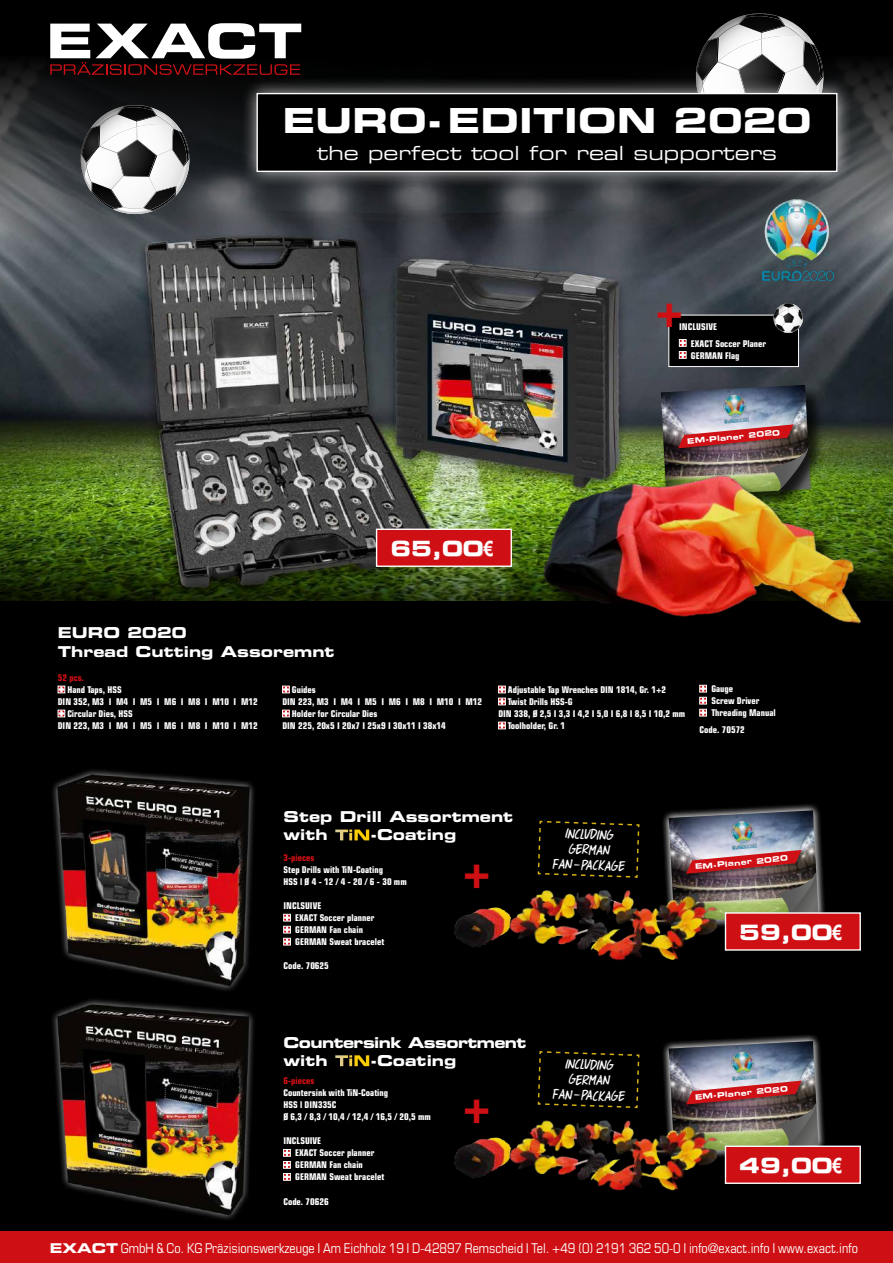
<style>
.page{position:relative;width:893px;height:1263px;background:#000}
.page>*{position:absolute;margin:0;border:0;box-sizing:border-box;transform-origin:0 0}
.t1{font:700 46.5px "Eurostile";color:#ce0f13}
.t2{font:34.5px "Eurostile Bold Extended Two";letter-spacing:.01em;color:#fff}
.t3{font:21px "Eurostile Bold Extended Two";color:#fff}
.t4{font:19.5px "Eurostile Extended Two";color:#fff}
.t5{font:15px/18.6px "Eurostile Bold Extended Two";color:#fff}
.t6{font:15px/18.6px "Eurostile Bold Extended Two";letter-spacing:-.04em;color:#fff}
.t7{font:14.7px/15.5px "DK Spaghetti And Cheese";color:#fff;text-align:center}
.t8{font:condensed 13.5px "Eurostile";color:#fff}
.t9{font:700 condensed 9.3px/12px "Eurostile";color:#fff}
.t10{font:700 condensed 9.3px "Eurostile";color:#ce0f13}
.t11{font:7.5px "Eurostile Bold Extended Two";color:#fff}
.s1{font-family:"Arial Narrow";font-weight:700}
.s2{font-family:"Eurostile Bold Extended Two";font-stretch:normal}
</style>
<div class="page">
<img style="left:0;top:23px;width:893px;height:577px">
<div style="left:0;top:1232px;width:893px;height:31px;background:#ce0f13"></div>
<svg style="left:50px;top:23px;width:251px;height:52px"></svg>
<img style="left:52px;top:770px;width:202px;height:221px">
<img style="left:52px;top:999px;width:202px;height:221px">
<svg style="left:283px;top:914px;width:8px;height:7px"></svg>
<svg style="left:284px;top:915px;width:6px;height:5px"></svg>
<svg style="left:283px;top:926px;width:8px;height:7px"></svg>
<svg style="left:284px;top:927px;width:6px;height:5px"></svg>
<svg style="left:283px;top:938px;width:8px;height:7px"></svg>
<svg style="left:284px;top:939px;width:6px;height:5px"></svg>
<svg style="left:283px;top:1149px;width:8px;height:7px"></svg>
<svg style="left:284px;top:1150px;width:6px;height:5px"></svg>
<svg style="left:283px;top:1161px;width:8px;height:7px"></svg>
<svg style="left:284px;top:1162px;width:6px;height:5px"></svg>
<svg style="left:283px;top:1173px;width:8px;height:7px"></svg>
<svg style="left:284px;top:1174px;width:6px;height:5px"></svg>
<img style="left:454px;top:907px;width:51px;height:41px">
<img style="left:454px;top:1137px;width:51px;height:41px">
<svg style="left:537px;top:820px;width:103px;height:54px"></svg>
<svg style="left:537px;top:1051px;width:103px;height:53px"></svg>
<div style="left:661px;top:803px;width:165px;height:126px;background:#fff;opacity:.75"></div>
<img style="left:669px;top:810px;width:147px;height:64px">
<img style="left:686px;top:850px;width:132px;height:62px">
<div style="left:661px;top:1034px;width:165px;height:126px;background:#fff;opacity:.75"></div>
<img style="left:686px;top:1080px;width:132px;height:65px">
<img style="left:505px;top:874px;width:220px;height:87px">
<div style="left:725px;top:912px;width:136px;height:39px;background:#ce0f13;border:1px solid #fff"></div>
<div style="left:741px;top:924px;width:101px;height:19px;background:#fff;opacity:.25"></div>
<img style="left:505px;top:1104px;width:220px;height:87px">
<div style="left:725px;top:1145px;width:136px;height:39px;background:#ce0f13;border:1px solid #fff"></div>
<div style="left:740px;top:1158px;width:102px;height:19px;background:#fff;opacity:.25"></div>
<img style="left:763px;top:200px;width:71px;height:81px">
<svg style="left:58px;top:686px;width:7px;height:7px"></svg>
<svg style="left:59px;top:687px;width:5px;height:5px"></svg>
<svg style="left:58px;top:710px;width:7px;height:7px"></svg>
<svg style="left:59px;top:711px;width:5px;height:5px"></svg>
<svg style="left:282px;top:686px;width:8px;height:7px"></svg>
<svg style="left:283px;top:687px;width:5px;height:5px"></svg>
<svg style="left:282px;top:710px;width:8px;height:7px"></svg>
<svg style="left:283px;top:711px;width:5px;height:5px"></svg>
<svg style="left:498px;top:686px;width:8px;height:7px"></svg>
<svg style="left:499px;top:687px;width:5px;height:5px"></svg>
<svg style="left:498px;top:698px;width:8px;height:7px"></svg>
<svg style="left:499px;top:699px;width:5px;height:5px"></svg>
<svg style="left:498px;top:722px;width:8px;height:7px"></svg>
<svg style="left:499px;top:723px;width:5px;height:5px"></svg>
<svg style="left:696px;top:13px;width:127px;height:64px"></svg>
<div style="left:241px;top:77px;width:612px;height:111px;background:#fff;opacity:.75"></div>
<div style="left:257px;top:93px;width:580px;height:79px;background:#000;border:1px solid #fff"></div>
<img style="left:730px;top:820px;width:27px;height:30px">
<img style="left:730px;top:1051px;width:27px;height:30px">
<div style="left:661px;top:385px;width:165px;height:129px;background:#000;opacity:.75"></div>
<img style="left:661px;top:385px;width:147px;height:46px">
<svg style="left:678px;top:424px;width:133px;height:7px"></svg>
<img style="left:722px;top:394px;width:27px;height:30px">
<img style="left:516px;top:431px;width:372px;height:286px">
<div style="left:669px;top:315px;width:129px;height:52px;background:#000"></div>
<div style="left:668px;top:315px;width:131px;height:52px;border:1px solid #fff"></div>
<svg style="left:679px;top:339px;width:7px;height:8px"></svg>
<svg style="left:680px;top:340px;width:5px;height:5px"></svg>
<svg style="left:679px;top:351px;width:7px;height:8px"></svg>
<svg style="left:680px;top:352px;width:5px;height:5px"></svg>
<svg style="left:773px;top:303px;width:30px;height:30px"></svg>
<div style="left:376px;top:529px;width:136px;height:38px;background:#ce0f13;border:1px solid #fff"></div>
<div style="left:392px;top:541px;width:101px;height:19px;background:#fff;opacity:.25"></div>
<svg style="left:81px;top:104px;width:109px;height:110px;background:#898a8b"></svg>
<h2 class="t2" style="left:283px;top:97px;width:530px">EURO-EDITION 2020</h2>
<h3 class="t4" style="left:317px;top:140px;width:462px">the perfect tool for real supporters</h3>
<h1 class="t1" style="left:655px;top:282px;width:29px">+</h1>
<p class="t9" style="left:691px;top:319px;width:77px;line-height:16.2px;text-indent:-12px">INCLUSIVE<br>EXACT Soccer Planer</p>
<p class="t9" style="left:691px;top:349px;width:50px">GERMAN Flag</p>
<h3 class="t3" style="left:390px;top:534px;width:104px">65,00<span class="s1">€</span></h3>
<p class="t11" style="left:687px;top:436px;width:95px;rotate:-6deg">EM-Planer 2020</p>
<h3 class="t5" style="left:58px;top:623px;width:278px">EURO 2020<br>Thread Cutting Assoremnt</h3>
<p class="t10" style="left:58px;top:672px;width:28px">52 pcs.</p>
<p class="t9" style="left:67px;top:684px;width:56px">Hand Taps, HSS</p>
<p class="t9" style="left:58px;top:696px;width:201px">DIN 352, M3 I M4 I M5 I M6 I M8 I M10 I M12</p>
<p class="t9" style="left:67px;top:708px;width:67px">Circular Dies, HSS</p>
<p class="t9" style="left:58px;top:720px;width:201px">DIN 223, M3 I M4 I M5 I M6 I M8 I M10 I M12</p>
<p class="t9" style="left:292px;top:684px;width:25px">Guides</p>
<p class="t9" style="left:282px;top:696px;width:201px">DIN 223, M3 I M4 I M5 I M6 I M8 I M10 I M12</p>
<p class="t9" style="left:292px;top:708px;width:87px">Holder for Circular Dies</p>
<p class="t9" style="left:282px;top:720px;width:165px">DIN 225, 20x5 I 20x7 I 25x9 I 30x11 I 38x14</p>
<p class="t9" style="left:508px;top:684px;width:160px">Adjustable Tap Wrenches DIN 1814, Gr. 1+2</p>
<p class="t9" style="left:508px;top:696px;width:66px">Twist Drills HSS-G</p>
<p class="t9" style="left:498px;top:708px;width:188px">DIN 338, Ø 2,5 I 3,3 I 4,2 I 5,0 I 6,8 I 8,5 I 10,2 mm</p>
<p class="t9" style="left:508px;top:720px;width:59px">Toolholder, Gr. 1</p>
<p class="t9" style="left:711px;top:683px;width:66px">Gauge<br>Screw Driver<br>Threading Manual</p>
<p class="t9" style="left:699px;top:723px;width:47px">Code. 70572</p>
<h3 class="t5" style="left:283px;top:807px;width:231px">Step Drill Assortment with TiN-Coating</h3>
<p class="t10" style="left:283px;top:852px;width:33px">3-pieces</p>
<p class="t9" style="left:283px;top:864px;width:125px">Step Drills with TiN-Coating<br>HSS l Ø 4 - 12 / 4 - 20 / 6 - 30 mm</p>
<p class="t9" style="left:295px;top:900px;width:91px;text-indent:-12px">INCLSUIVE<br>EXACT Soccer planner<br>GERMAN Fan chain<br>GERMAN Sweat bracelet</p>
<p class="t9" style="left:283px;top:960px;width:47px">Code. 70625</p>
<h1 class="t1" style="left:463px;top:843px;width:29px">+</h1>
<h3 class="t7" style="left:553px;top:825px;width:74px;rotate:2deg">INCLUDING<br>GERMAN<br>FAN-PACKAGE</h3>
<h3 class="t6" style="left:283px;top:1032px;width:245px">Countersink Assortment with TiN-Coating</h3>
<p class="t10" style="left:283px;top:1075px;width:33px">6-pieces</p>
<p class="t9" style="left:283px;top:1087px;width:149px">Countersink with TiN-Coating<br>HSS l DIN335C<br>Ø 6,3 / 8,3 / 10,4 / 12,4 / 16,5 / 20,5 mm</p>
<p class="t9" style="left:295px;top:1135px;width:91px;text-indent:-12px">INCLSUIVE<br>EXACT Soccer planner<br>GERMAN Fan chain<br>GERMAN Sweat bracelet</p>
<p class="t9" style="left:283px;top:1195px;width:47px">Code. 70626</p>
<h1 class="t1" style="left:463px;top:1078px;width:29px">+</h1>
<h3 class="t7" style="left:553px;top:1055px;width:74px;rotate:2deg">INCLUDING<br>GERMAN<br>FAN-PACKAGE</h3>
<p class="t11" style="left:695px;top:862px;width:95px;rotate:-6deg">EM-Planer 2020</p>
<h3 class="t3" style="left:739px;top:917px;width:104px">59,00<span class="s1">€</span></h3>
<p class="t11" style="left:695px;top:1092px;width:95px;rotate:-6deg">EM-Planer 2020</p>
<h3 class="t3" style="left:739px;top:1150px;width:104px">49,00<span class="s1">€</span></h3>
<h3 class="t8" style="left:50px;top:1240px;width:810px"><span class="s2">EXACT</span> GmbH &amp; Co. KG Präzisionswerkzeuge I Am Eichholz 19 I D-42897 Remscheid I Tel. +49 (0) 2191 362 50-0 I info@exact.info I www.exact.info</h3>
</div>
